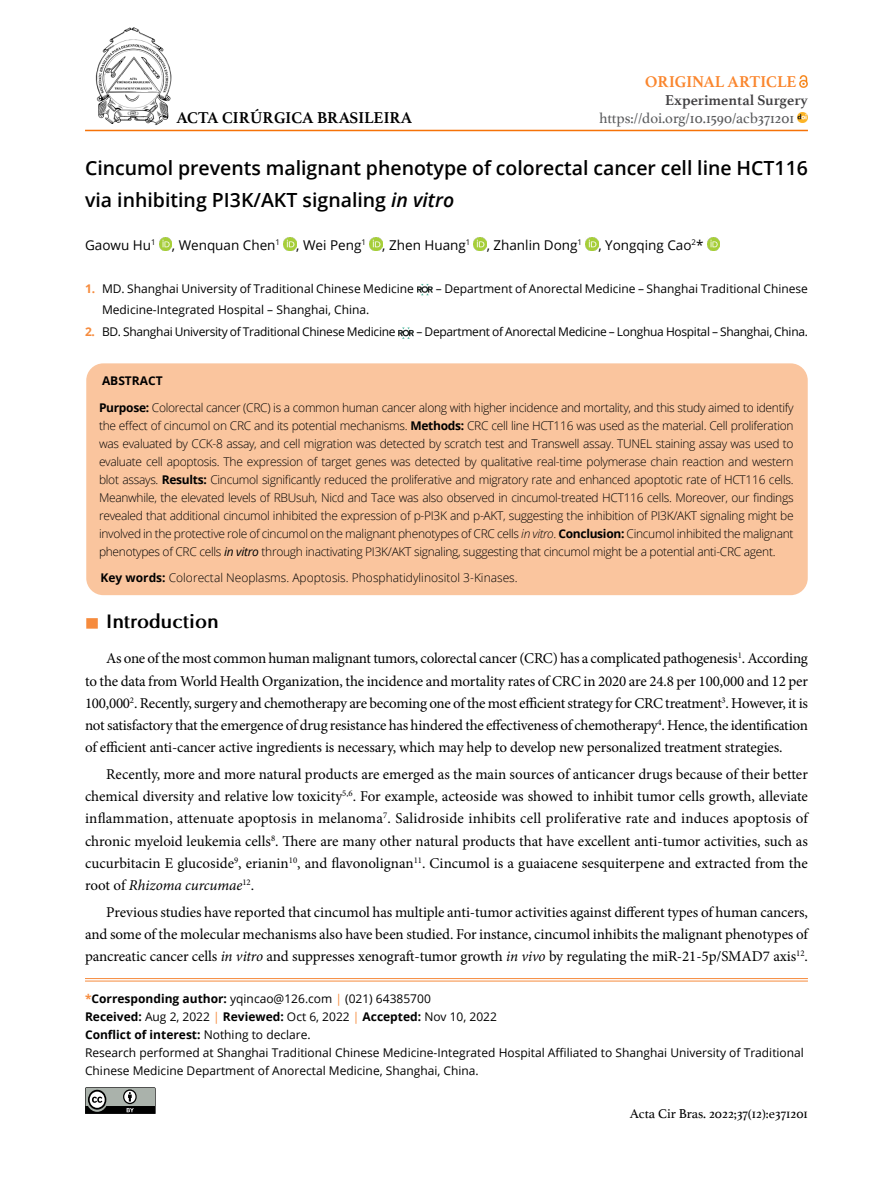
<style>
.page{position:relative;width:893px;height:1191px;background:#fff}
.page>*{position:absolute;margin:0;border:0;box-sizing:border-box;transform-origin:0 0}
.t1{font:600 19.5px/31.5px "Open Sans";color:#000}
.t2{font:700 19.5px "Optima";color:#000}
.t3{font:700 16.5px "Athelas";color:#000}
.t4{font:700 16.5px "Athelas";color:#fa862e}
.t5{font:15px/22.2px "Minion Pro";letter-spacing:-.005em;color:#000;text-align:justify}
.t6{font:15px "Athelas";color:#58595b}
.t7{font:700 15px "Athelas";color:#414042}
.t8{font:13.5px "Open Sans";color:#000}
.t9{font:13.5px "Athelas";color:#000}
.t10{font:300 12px/18px "Open Sans";color:#000;text-align:justify}
.t11{font:12px/18px "Open Sans";color:#000}
.t12{font:12px "Open Sans";letter-spacing:-.025em;color:#000}
.t13{font:700 12px "Open Sans";color:#000}
.s1{font-style:italic}
.s2{font-weight:700;color:#f68b3d}
.s3{font-weight:700}
.s4{font-weight:400;font-style:italic}
.s5{color:#f68b3d}
</style>
<div class="page">
<img style="left:95px;top:27px;width:77px;height:98px">
<hr style="left:85px;top:130px;width:723px;height:1px;background:#f67207">
<svg style="left:85px;top:1087px;width:71px;height:27px;background:#757875"></svg>
<svg style="left:800px;top:75px;width:8px;height:13px"></svg>
<svg style="left:797px;top:112px;width:11px;height:11px"></svg>
<svg style="left:159px;top:238px;width:13px;height:13px"></svg>
<svg style="left:284px;top:238px;width:12px;height:13px"></svg>
<svg style="left:369px;top:238px;width:13px;height:13px"></svg>
<svg style="left:474px;top:238px;width:13px;height:13px"></svg>
<svg style="left:586px;top:238px;width:12px;height:13px"></svg>
<svg style="left:707px;top:238px;width:13px;height:13px"></svg>
<svg style="left:417px;top:284px;width:16px;height:11px"></svg>
<svg style="left:398px;top:327px;width:16px;height:12px"></svg>
<div style="left:86px;top:363px;width:722px;height:232px;background:#fac59e;border-radius:17px"></div>
<hr style="left:85px;top:978px;width:723px;height:1px;background:#f68b3d">
<hr style="left:85px;top:980px;width:723px;height:1px;background:#f68b3d">
<div style="left:86px;top:618px;width:12px;height:10px;background:#f68b3d"></div>
<p class="t4" style="left:645px;top:68px;width:153px">ORIGINAL ARTICLE</p>
<p class="t7" style="left:665px;top:88px;width:144px">Experimental Surgery</p>
<p class="t6" style="left:599px;top:106px;width:197px">https://doi.org/10.1590/acb371201</p>
<h1 class="t1" style="left:85px;top:152px;width:724px">Cincumol prevents malignant phenotype of colorectal cancer cell line HCT116 via inhibiting PI3K/AKT signaling <span class="s1">in vitro</span></h1>
<p class="t8" style="left:85px;top:235px;width:620px">Gaowu Hu<sup>1</sup> , Wenquan Chen<sup>1</sup> , Wei Peng<sup>1</sup> , Zhen Huang<sup>1</sup> , Zhanlin Dong<sup>1</sup> , Yongqing Cao<sup>2</sup>*</p>
<p class="t11" style="left:85px;top:279px;width:330px"><span class="s2">1.</span> MD. Shanghai University of Traditional Chinese Medicine</p>
<p class="t11" style="left:436px;top:279px;width:373px">– Department of Anorectal Medicine – Shanghai Traditional Chinese</p>
<p class="t11" style="left:102px;top:301px;width:269px">Medicine-Integrated Hospital – Shanghai, China.</p>
<p class="t12" style="left:85px;top:324px;width:312px"><span class="s2">2.</span> BD. Shanghai University of Traditional Chinese Medicine</p>
<p class="t12" style="left:417px;top:324px;width:393px">– Department of Anorectal Medicine – Longhua Hospital – Shanghai, China.</p>
<p class="t13" style="left:102px;top:372px;width:62px">ABSTRACT</p>
<p class="t10" style="left:99px;top:398px;width:696px"><span class="s3">Purpose:</span> Colorectal cancer (CRC) is a common human cancer along with higher incidence and mortality, and this study aimed to identify the effect of cincumol on CRC and its potential mechanisms. <span class="s3">Methods:</span> CRC cell line HCT116 was used as the material. Cell proliferation was evaluated by CCK-8 assay, and cell migration was detected by scratch test and Transwell assay. TUNEL staining assay was used to evaluate cell apoptosis. The expression of target genes was detected by qualitative real-time polymerase chain reaction and western blot assays. <span class="s3">Results:</span> Cincumol significantly reduced the proliferative and migratory rate and enhanced apoptotic rate of HCT116 cells.<br>Meanwhile, the elevated levels of RBUsuh, Nicd and Tace was also observed in cincumol-treated HCT116 cells. Moreover, our findings revealed that additional cincumol inhibited the expression of p-PI3K and p-AKT, suggesting the inhibition of PI3K/AKT signaling might be involved in the protective role of cincumol on the malignant phenotypes of CRC cells <span class="s1">in vitro</span>. <span class="s3">Conclusion:</span> Cincumol inhibited the malignant phenotypes of CRC cells <span class="s4">in vitro</span> through inactivating PI3K/AKT signaling, suggesting that cincumol might be a potential anti-CRC agent.</p>
<p class="t10" style="left:101px;top:569px;width:419px"><span class="s3">Key words:</span> Colorectal Neoplasms. Apoptosis. Phosphatidylinositol 3-Kinases.</p>
<p class="t3" style="left:176px;top:104px;width:237px">ACTA CIRÚRGICA BRASILEIRA</p>
<h1 class="t2" style="left:106px;top:609px;width:114px">Introduction</h1>
<p class="t5" style="left:85px;top:647px;width:724px;text-indent:21px">As one of the most common human malignant tumors, colorectal cancer (CRC) has a complicated pathogenesis<sup>1</sup>. According to the data from World Health Organization, the incidence and mortality rates of CRC in 2020 are 24.8 per 100,000 and 12 per 100,000<sup>2</sup>. Recently, surgery and chemotherapy are becoming one of the most efficient strategy for CRC treatment<sup>3</sup>. However, it is not satisfactory that the emergence of drug resistance has hindered the effectiveness of chemotherapy<sup>4</sup>. Hence, the identification of efficient anti-cancer active ingredients is necessary, which may help to develop new personalized treatment strategies.</p>
<p class="t5" style="left:85px;top:763px;width:725px;text-indent:21px">Recently, more and more natural products are emerged as the main sources of anticancer drugs because of their better chemical diversity and relative low toxicity<sup>5,6</sup>. For example, acteoside was showed to inhibit tumor cells growth, alleviate inflammation, attenuate apoptosis in melanoma<sup>7</sup>. Salidroside inhibits cell proliferative rate and induces apoptosis of chronic myeloid leukemia cells<sup>8</sup>. There are many other natural products that have excellent anti-tumor activities, such as cucurbitacin E glucoside<sup>9</sup>, erianin<sup>10</sup>, and flavonolignan<sup>11</sup>. Cincumol is a guaiacene sesquiterpene and extracted from the root of <span class="s1">Rhizoma curcumae</span><sup>12</sup>.</p>
<p class="t5" style="left:85px;top:901px;width:724px;text-indent:21px">Previous studies have reported that cincumol has multiple anti-tumor activities against different types of human cancers, and some of the molecular mechanisms also have been studied. For instance, cincumol inhibits the malignant phenotypes of pancreatic cancer cells <span class="s1">in vitro</span> and suppresses xenograft-tumor growth <span class="s1">in vivo</span> by regulating the miR-21-5p/SMAD7 axis<sup>12</sup>.</p>
<p class="t11" style="left:85px;top:989px;width:720px"><span class="s2">*</span><span class="s3">Corresponding author:</span> yqincao@126.com <span class="s5">|</span> (021) 64385700<br><span class="s3">Received:</span> Aug 2, 2022 <span class="s5">|</span> <span class="s3">Reviewed:</span> Oct 6, 2022 <span class="s5">|</span> <span class="s3">Accepted:</span> Nov 10, 2022<br><span class="s3">Conflict of interest:</span> Nothing to declare.<br>Research performed at Shanghai Traditional Chinese Medicine-Integrated Hospital Affiliated to Shanghai University of Traditional Chinese Medicine Department of Anorectal Medicine, Shanghai, China.</p>
<p class="t9" style="left:630px;top:1102px;width:180px">Acta Cir Bras. 2022;37(12):e371201</p>
</div>
